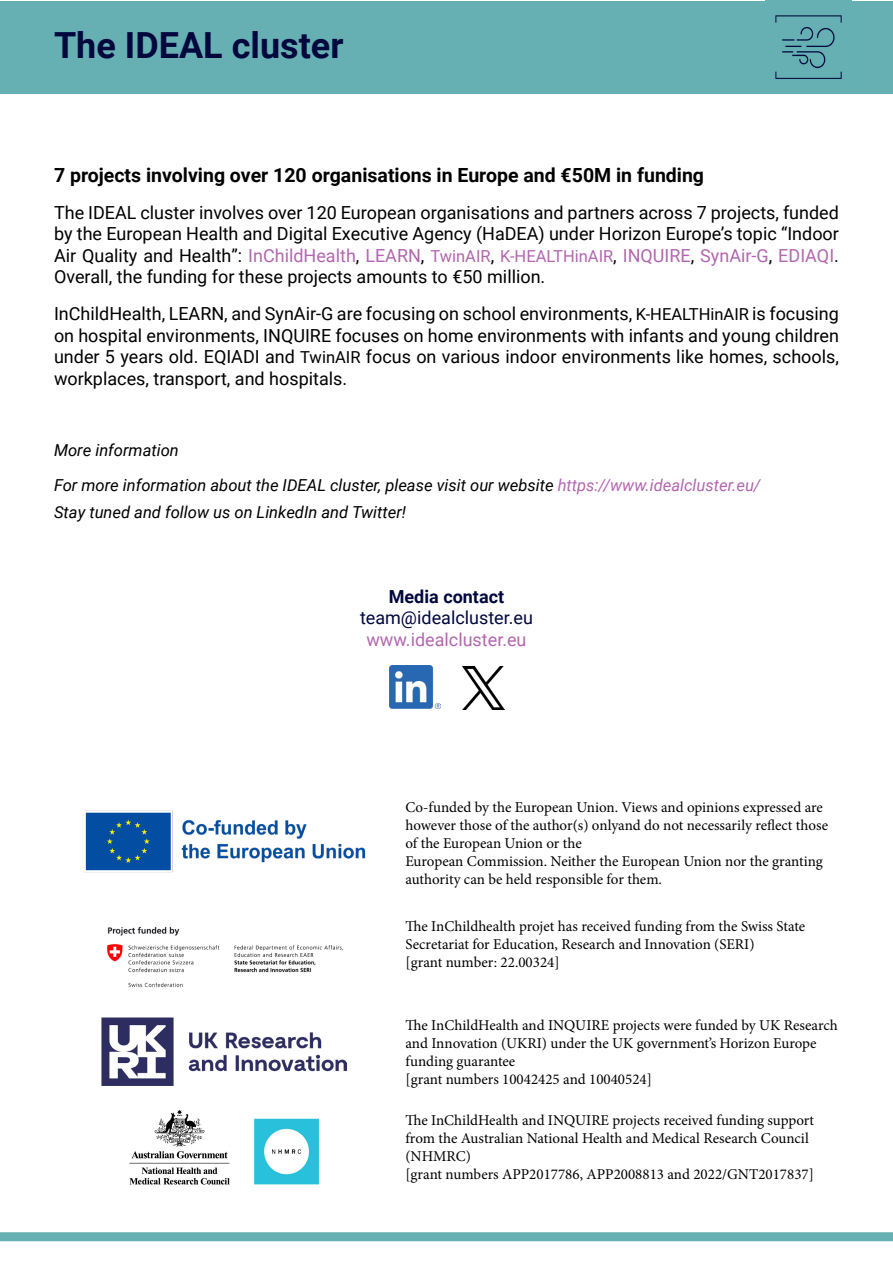
<style>
.page{position:relative;width:893px;height:1263px;background:#fff}
.page>*{position:absolute;margin:0;border:0;box-sizing:border-box;transform-origin:0 0}
.IDEAL_headline_level_1{font:700 36px "Roboto";color:#00083d}
.Normal__Web{font:700 19.5px "Roboto";color:#000}
.Normal__Web-2{font:18px/21.6px "Roboto";color:#000;text-align:justify}
.IDEAL_body_text{font:18px/21.6px "Roboto";color:#00083d;text-align:center}
.Normal__Web-3{font:italic 16.5px "Roboto";color:#000}
.t1{font:15px/18px "Minion Pro";color:#000}
.s1{color:#b266af}
.s2{font-size:16.5px;color:#b266af}
.s3{font-size:16.5px}
.s4{font-weight:700}
</style>
<div class="page">
<div style="left:0;top:1px;width:893px;height:92px;background:#66afb2"></div>
<img style="left:775px;top:15px;width:67px;height:64px">
<svg style="left:0;top:1232px;width:893px;height:9px;background:#6ab1b4"></svg>
<img style="left:84px;top:810px;width:282px;height:63px">
<img style="left:463px;top:667px;width:41px;height:42px">
<img style="left:390px;top:665px;width:51px;height:44px">
<img style="left:107px;top:926px;width:237px;height:62px">
<img style="left:101px;top:1017px;width:245px;height:68px">
<img style="left:129px;top:1109px;width:191px;height:76px">
<p class="IDEAL_headline_level_1" style="left:54px;top:20px;width:291px">The IDEAL cluster</p>
<p class="Normal__Web" style="left:54px;top:161px;width:652px">7 projects involving over 120 organisations in Europe and €50M in funding</p>
<p class="Normal__Web-2" style="left:54px;top:201px;width:786px">The IDEAL cluster involves over 120 European organisations and partners across 7 projects, funded by the European Health and Digital Executive Agency (HaDEA) under Horizon Europe’s topic “Indoor Air Quality and Health”: <span class="s1">InChildHealth</span>, <span class="s1">LEARN</span>, <span class="s2">TwinAIR</span>, <span class="s2">K-HEALTHinAIR</span>, <span class="s1">INQUIRE</span>, <span class="s1">SynAir-G</span>, <span class="s1">EDIAQI</span>.<br>Overall, the funding for these projects amounts to €50 million.</p>
<p class="Normal__Web-2" style="left:54px;top:302px;width:786px">InChildHealth, LEARN, and SynAir-G are focusing on school environments, <span class="s3">K-HEALTHinAIR</span> is focusing on hospital environments, INQUIRE focuses on home environments with infants and young children under 5 years old. EQIADI and <span class="s3">TwinAIR</span> focus on various indoor environments like homes, schools, workplaces, transport, and hospitals.</p>
<p class="Normal__Web-3" style="left:54px;top:439px;width:126px">More information</p>
<p class="Normal__Web-3" style="left:54px;top:474px;width:708px">For more information about the IDEAL cluster, please visit our website <span class="s1">https://www.idealcluster.eu/</span></p>
<p class="Normal__Web-3" style="left:54px;top:501px;width:354px">Stay tuned and follow us on LinkedIn and Twitter!</p>
<p class="IDEAL_body_text" style="left:360px;top:585px;width:174px"><span class="s4">Media contact </span>team@idealcluster.eu <span class="s1">www.idealcluster.eu</span></p>
<p class="t1" style="left:405px;top:798px;width:424px">Co-funded by the European Union. Views and opinions expressed are however those of the author(s) onlyand do not necessarily reflect those of the European Union or the</p>
<p class="t1" style="left:405px;top:852px;width:419px">European Commission. Neither the European Union nor the granting authority can be held responsible for them.</p>
<p class="t1" style="left:405px;top:917px;width:401px">The InChildhealth projet has received funding from the Swiss State<br>Secretariat for Education, Research and Innovation (SERI)<br>[grant number: 22.00324]</p>
<p class="t1" style="left:405px;top:1016px;width:434px">The InChildHealth and INQUIRE projects were funded by UK Research and Innovation (UKRI) under the UK government’s Horizon Europe funding guarantee<br>[grant numbers 10042425 and 10040524]</p>
<p class="t1" style="left:405px;top:1111px;width:410px">The InChildHealth and INQUIRE projects received funding support from the Australian National Health and Medical Research Council (NHMRC)<br>[grant numbers APP2017786, APP2008813 and 2022/GNT2017837]</p>
</div>
